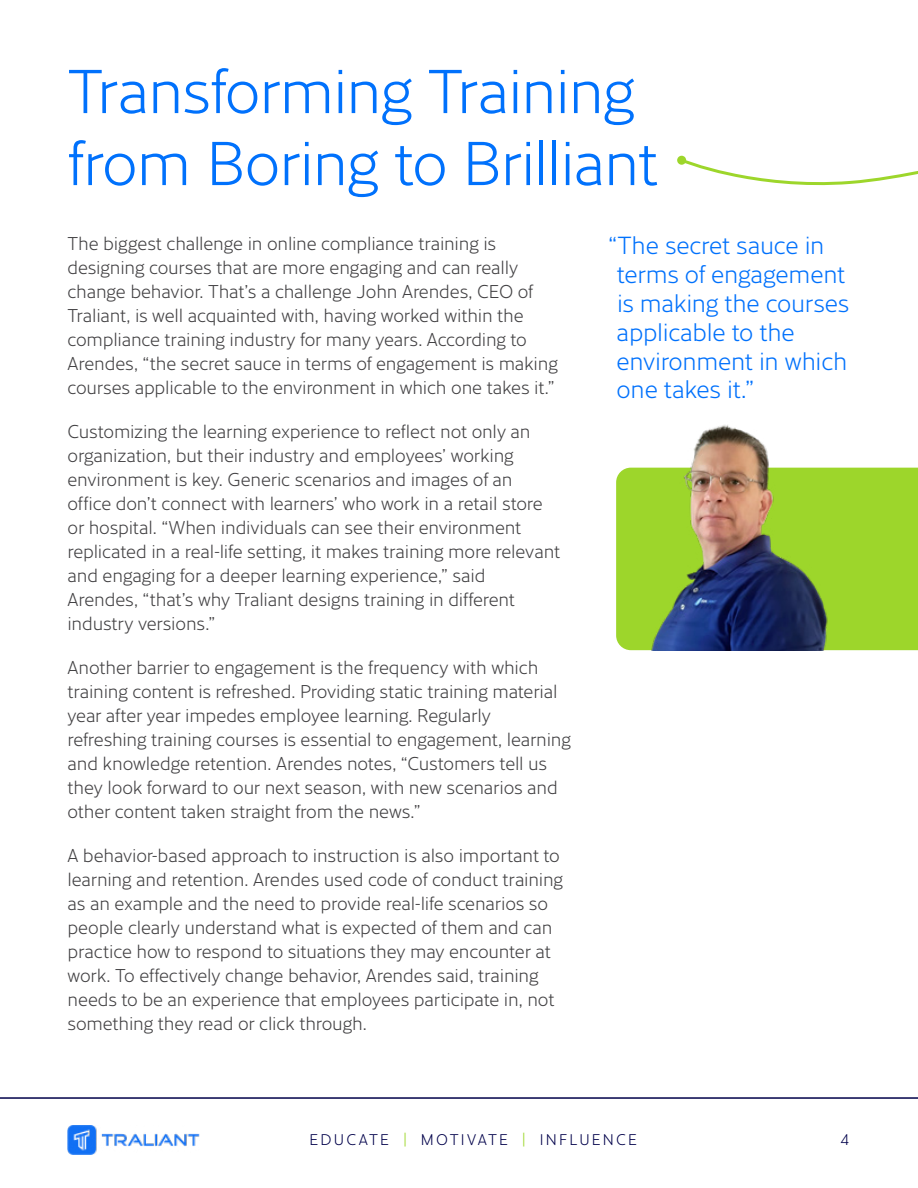
<style>
.page{position:relative;width:918px;height:1188px;background:#fff}
.page>*{position:absolute;margin:0;border:0;box-sizing:border-box;transform-origin:0 0}
.t1{font:300 60px/72px "Cresta";letter-spacing:-.025em;color:#0071fc}
.t2{font:300 24px/28.8px "Cresta";letter-spacing:-.01em;color:#0071fc}
.t3{font:300 18px/24px "Cresta";letter-spacing:-.01em;color:#414042}
.t4{font:300 15px "Cresta";letter-spacing:.15em;color:#00004a}
.s1{color:#9dd62b}
</style>
<div class="page">
<img style="left:68px;top:1125px;width:131px;height:29px">
<hr style="left:0;top:1097px;width:918px;height:2px;background:#00004a">
<div style="left:831px;top:468px;width:87px;height:182px;background:#9dd62b"></div>
<img style="left:616px;top:425px;width:215px;height:225px">
<svg style="left:680px;top:155px;width:238px;height:31px"></svg>
<div style="left:677px;top:156px;width:9px;height:9px;background:#9dd62b;border-radius:50%"></div>
<h1 class="t1" style="left:68px;top:51px;width:592px">Transforming Training from Boring to Brilliant</h1>
<h2 class="t2" style="left:617px;top:230px;width:234px;text-indent:-9px">“The secret sauce in terms of engagement is making the courses applicable to the environment in which one takes it.”</h2>
<p class="t3" style="left:68px;top:230px;width:492px">The biggest challenge in online compliance training is designing courses that are more engaging and can really change behavior. That’s a challenge John Arendes, CEO of Traliant, is well acquainted with, having worked within the compliance training industry for many years. According to Arendes, “the secret sauce in terms of engagement is making courses applicable to the environment in which one takes it.”</p>
<p class="t3" style="left:68px;top:418px;width:494px">Customizing the learning experience to reflect not only an organization, but their industry and employees’ working environment is key. Generic scenarios and images of an office don’t connect with learners’ who work in a retail store or hospital. “When individuals can see their environment replicated in a real-life setting, it makes training more relevant and engaging for a deeper learning experience,” said Arendes, “that’s why Traliant designs training in different industry versions.”</p>
<p class="t3" style="left:68px;top:654px;width:505px">Another barrier to engagement is the frequency with which training content is refreshed. Providing static training material year after year impedes employee learning. Regularly refreshing training courses is essential to engagement, learning and knowledge retention. Arendes notes, “Customers tell us they look forward to our next season, with new scenarios and other content taken straight from the news.”</p>
<p class="t3" style="left:68px;top:843px;width:497px">A behavior-based approach to instruction is also important to learning and retention. Arendes used code of conduct training as an example and the need to provide real-life scenarios so people clearly understand what is expected of them and can practice how to respond to situations they may encounter at work. To effectively change behavior, Arendes said, training needs to be an experience that employees participate in, not something they read or click through.</p>
<p class="t4" style="left:310px;top:1128px;width:329px">EDUCATE <span class="s1">|</span> MOTIVATE <span class="s1">|</span> INFLUENCE</p>
<p class="t4" style="left:841px;top:1128px;width:10px">4</p>
</div>
